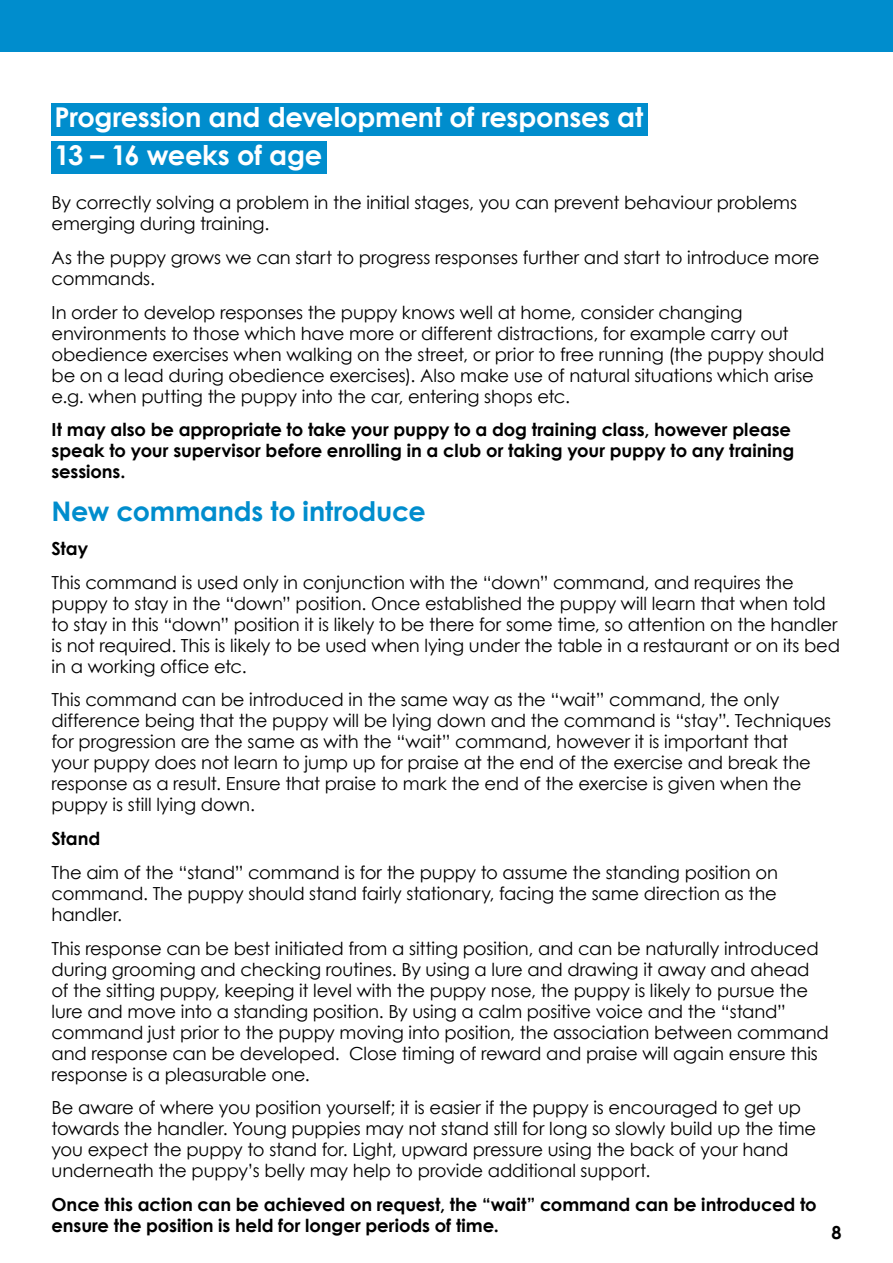
<style>
.page{position:relative;width:893px;height:1263px;background:#fff}
.page>*{position:absolute;margin:0;border:0;box-sizing:border-box;transform-origin:0 0}
.h3{font:700 27.3px/38px "Century Gothic";letter-spacing:-.01em;color:#fff}
.h4{font:700 27px "Century Gothic";letter-spacing:-.01em;color:#008dcd}
.p{font:18px/21px "Century Gothic";letter-spacing:-.005em;color:#000}
.p-2{font:700 18px/21px "Century Gothic";letter-spacing:-.005em;color:#000}
</style>
<div class="page">
<div style="left:0;top:0;width:893px;height:52px;background:#008dcd"></div>
<div style="left:52px;top:104px;width:596px;height:32px;background:#008dcd"></div>
<div style="left:52px;top:142px;width:275px;height:32px;background:#008dcd"></div>
<h3 class="h3" style="left:54px;top:97px;width:591px">Progression and development of responses at<br>13 – 16 weeks of age</h3>
<p class="p" style="left:52px;top:192px;width:747px">By correctly solving a problem in the initial stages, you can prevent behaviour problems emerging during training.</p>
<p class="p" style="left:52px;top:246px;width:770px">As the puppy grows we can start to progress responses further and start to introduce more commands.</p>
<p class="p" style="left:52px;top:301px;width:774px">In order to develop responses the puppy knows well at home, consider changing environments to those which have more or different distractions, for example carry out obedience exercises when walking on the street, or prior to free running (the puppy should be on a lead during obedience exercises). Also make use of natural situations which arise e.g. when putting the puppy into the car, entering shops etc.</p>
<p class="p-2" style="left:52px;top:419px;width:744px">It may also be appropriate to take your puppy to a dog training class, however please speak to your supervisor before enrolling in a club or taking your puppy to any training sessions.</p>
<p class="h4" style="left:52px;top:494px;width:376px">New commands to introduce</p>
<p class="p-2" style="left:52px;top:537px;width:38px">Stay</p>
<p class="p" style="left:52px;top:571px;width:790px">This command is used only in conjunction with the “down” command, and requires the puppy to stay in the “down” position. Once established the puppy will learn that when told to stay in this “down” position it is likely to be there for some time, so attention on the handler is not required. This is likely to be used when lying under the table in a restaurant or on its bed in a working office etc.</p>
<p class="p" style="left:52px;top:689px;width:781px">This command can be introduced in the same way as the “wait” command, the only difference being that the puppy will be lying down and the command is “stay”. Techniques for progression are the same as with the “wait” command, however it is important that<br>your puppy does not learn to jump up for praise at the end of the exercise and break the response as a result. Ensure that praise to mark the end of the exercise is given when the puppy is still lying down.</p>
<p class="p-2" style="left:52px;top:828px;width:50px">Stand</p>
<p class="p" style="left:52px;top:862px;width:728px;text-align:justify">The aim of the “stand” command is for the puppy to assume the standing position on command. The puppy should stand fairly stationary, facing the same direction as the handler.</p>
<p class="p" style="left:52px;top:937px;width:779px">This response can be best initiated from a sitting position, and can be naturally introduced during grooming and checking routines. By using a lure and drawing it away and ahead of the sitting puppy, keeping it level with the puppy nose, the puppy is likely to pursue the lure and move into a standing position. By using a calm positive voice and the “stand” command just prior to the puppy moving into position, the association between command and response can be developed. Close timing of reward and praise will again ensure this response is a pleasurable one.</p>
<p class="p" style="left:52px;top:1097px;width:766px">Be aware of where you position yourself; it is easier if the puppy is encouraged to get up towards the handler. Young puppies may not stand still for long so slowly build up the time you expect the puppy to stand for. Light, upward pressure using the back of your hand underneath the puppy’s belly may help to provide additional support.</p>
<p class="p-2" style="left:52px;top:1194px;width:767px">Once this action can be achieved on request, the “wait” command can be introduced to ensure the position is held for longer periods of time.</p>
<p class="p-2" style="left:831px;top:1221px;width:12px">8</p>
</div>
